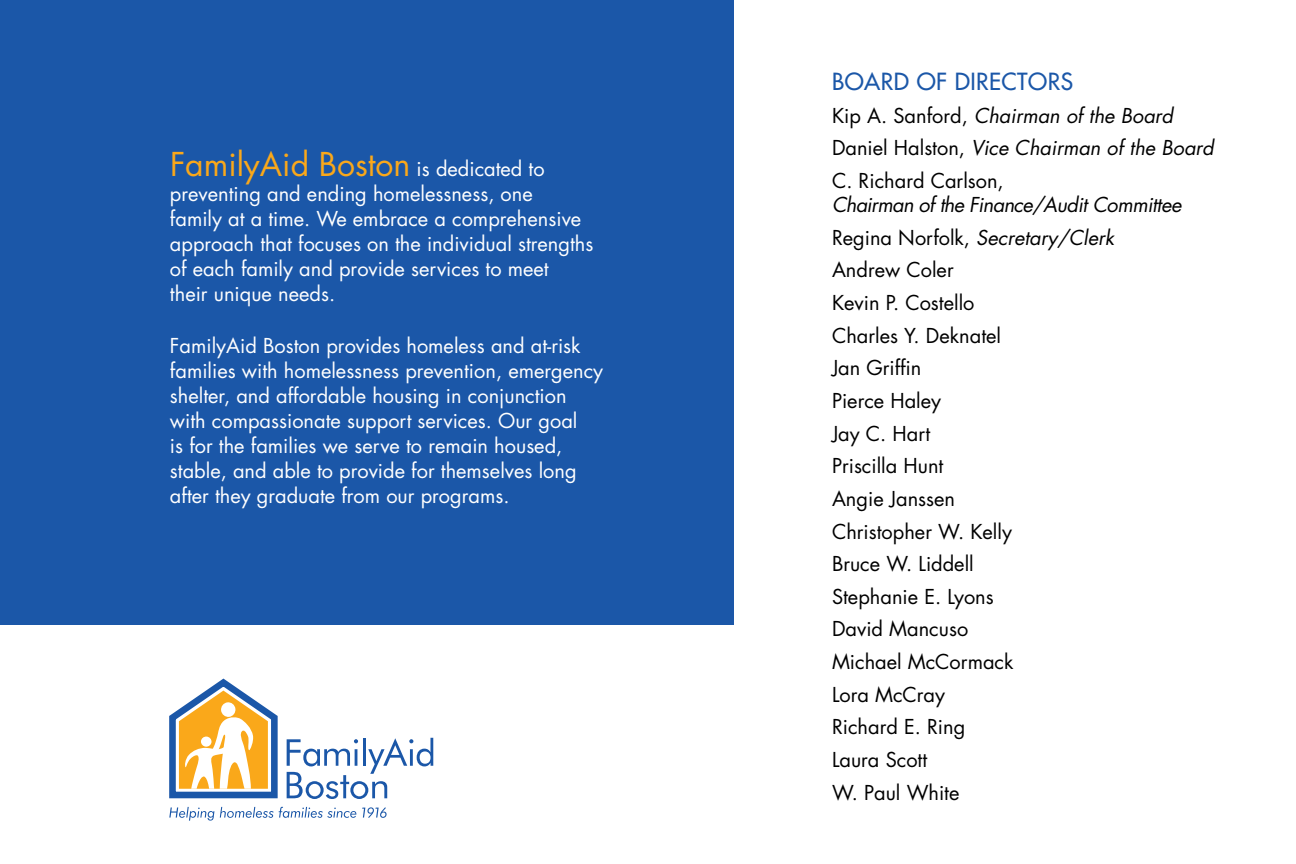
<style>
.page{position:relative;width:1296px;height:864px;background:#fff}
.page>*{position:absolute;margin:0;border:0;box-sizing:border-box;transform-origin:0 0}
.t1{font:32px "Futura";color:#faa81a}
.t2{font:23px "Futura";letter-spacing:.02em;color:#1b57a8}
.t3{font:20px/25px "Futura";color:#fff}
.t4{font:20px/32.6px "Futura";color:#000}
.s1{font-size:20px;color:#fff}
.s2{font-style:italic}
</style>
<div class="page">
<div style="left:0;top:0;width:734px;height:625px;background:#1b57a8"></div>
<svg style="left:169px;top:679px;width:264px;height:142px"></svg>
<h1 class="t1" style="left:170px;top:142px;width:376px">FamilyAid Boston <span class="s1">is dedicated to</span></h1>
<p class="t3" style="left:170px;top:181px;width:425px">preventing and ending homelessness, one<br>family at a time. We embrace a comprehensive approach that focuses on the individual strengths of each family and provide services to meet<br>their unique needs.</p>
<p class="t3" style="left:170px;top:333px;width:435px">FamilyAid Boston provides homeless and at-risk families with homelessness prevention, emergency shelter, and affordable housing in conjunction with compassionate support services. Our goal<br>is for the families we serve to remain housed, stable, and able to provide for themselves long after they graduate from our programs.</p>
<p class="t2" style="left:832px;top:67px;width:243px">BOARD OF DIRECTORS</p>
<p class="t4" style="left:832px;top:99px;width:383px">Kip A. Sanford, <span class="s2">Chairman of the Board<br></span>Daniel Halston, <span class="s2">Vice Chairman of the Board<br></span>C. Richard Carlson,</p>
<p class="t4" style="left:832px;top:188px;width:351px"><span class="s2">Chairman of the Finance/Audit Committee<br></span>Regina Norfolk, <span class="s2">Secretary/Clerk<br></span>Andrew Coler<br>Kevin P. Costello<br>Charles Y. Deknatel<br>Jan Griffin<br>Pierce Haley<br>Jay C. Hart<br>Priscilla Hunt<br>Angie Janssen<br>Christopher W. Kelly<br>Bruce W. Liddell<br>Stephanie E. Lyons<br>David Mancuso<br>Michael McCormack<br>Lora McCray<br>Richard E. Ring<br>Laura Scott<br>W. Paul White</p>
</div>
